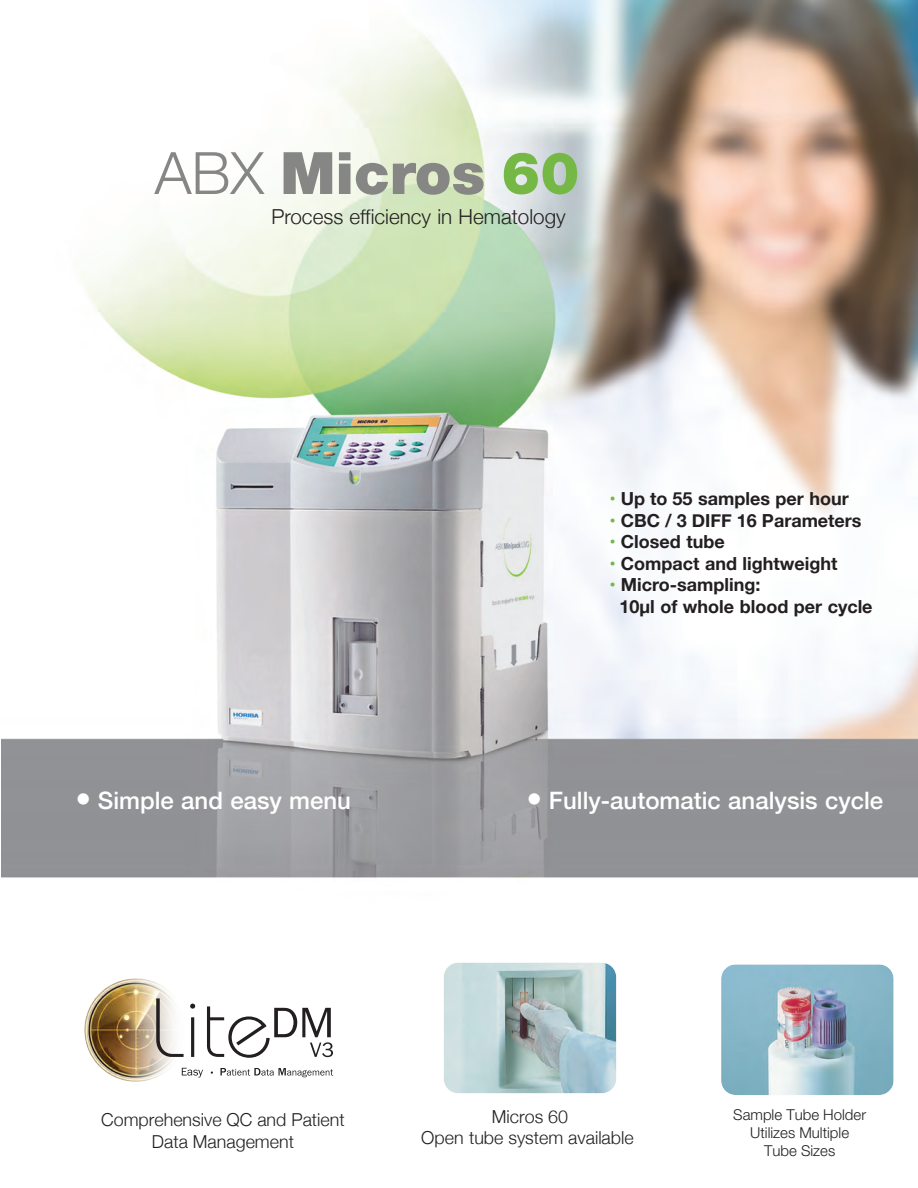
<style>
.page{position:relative;width:918px;height:1188px;background:#fff}
.page>*{position:absolute;margin:0;border:0;box-sizing:border-box;transform-origin:0 0}
.t1{font:900 58.5px "Helvetica Neue LT Std";color:#868785}
.t2{font:500 24px "Helvetica Neue";color:#fff}
.t3{font:300 20.7px "Helvetica Neue";color:#231f20}
.t4{font:700 18px/21.6px "Helvetica Neue";color:#231f20}
.t5{font:300 17.85px/21.5px "Helvetica Neue";color:#231f20;text-align:center}
.t6{font:300 15px/18px "Helvetica Neue LT Std";color:#231f20;text-align:center}
.s1{font-family:"Helvetica Neue";font-weight:300}
.s2{color:#75b845}
.s3{font-size:31.5px}
</style>
<div class="page">
<img style="left:1px;top:0;width:917px;height:1078px">
<img style="left:721px;top:964px;width:173px;height:131px">
<img style="left:69px;top:963px;width:135px;height:119px">
<svg style="left:182px;top:1068px;width:21px;height:10px"></svg>
<svg style="left:220px;top:1068px;width:113px;height:9px"></svg>
<svg style="left:121px;top:1012px;width:11px;height:11px"></svg>
<svg style="left:118px;top:1034px;width:6px;height:6px"></svg>
<svg style="left:144px;top:997px;width:40px;height:60px"></svg>
<svg style="left:190px;top:1004px;width:5px;height:53px"></svg>
<svg style="left:207px;top:1006px;width:126px;height:52px"></svg>
<svg style="left:443px;top:962px;width:174px;height:132px;background:#b0c7ca"></svg>
<h1 class="t1" style="left:155px;top:138px;width:426px"><span class="s1">ABX</span> Micros <span class="s2">60</span></h1>
<p class="t3" style="left:271px;top:200px;width:296px">Process efficiency in Hematology</p>
<p class="t4" style="left:610px;top:488px;width:241px"><span class="s2">•</span> Up to 55 samples per hour</p>
<p class="t4" style="left:610px;top:510px;width:254px"><span class="s2">•</span> CBC / 3 DIFF 16 Parameters</p>
<p class="t4" style="left:610px;top:531px;width:117px"><span class="s2">•</span> Closed tube</p>
<p class="t4" style="left:610px;top:553px;width:229px"><span class="s2">•</span> Compact and lightweight</p>
<p class="t4" style="left:620px;top:575px;width:255px;text-indent:-10px"><span class="s2">•</span> Micro-sampling:<br>10µl of whole blood per cycle</p>
<h2 class="t2" style="left:76px;top:781px;width:277px"><span class="s3">•</span> Simple and easy menu</h2>
<h2 class="t2" style="left:527px;top:781px;width:358px"><span class="s3">•</span> Fully-automatic analysis cycle</h2>
<p class="t5" style="left:101px;top:1108px;width:245px">Comprehensive QC and Patient<br>Data Management</p>
<p class="t5" style="left:421px;top:1105px;width:214px">Micros 60<br>Open tube system available</p>
<p class="t6" style="left:733px;top:1106px;width:134px">Sample Tube Holder<br>Utilizes Multiple<br>Tube Sizes</p>
</div>
